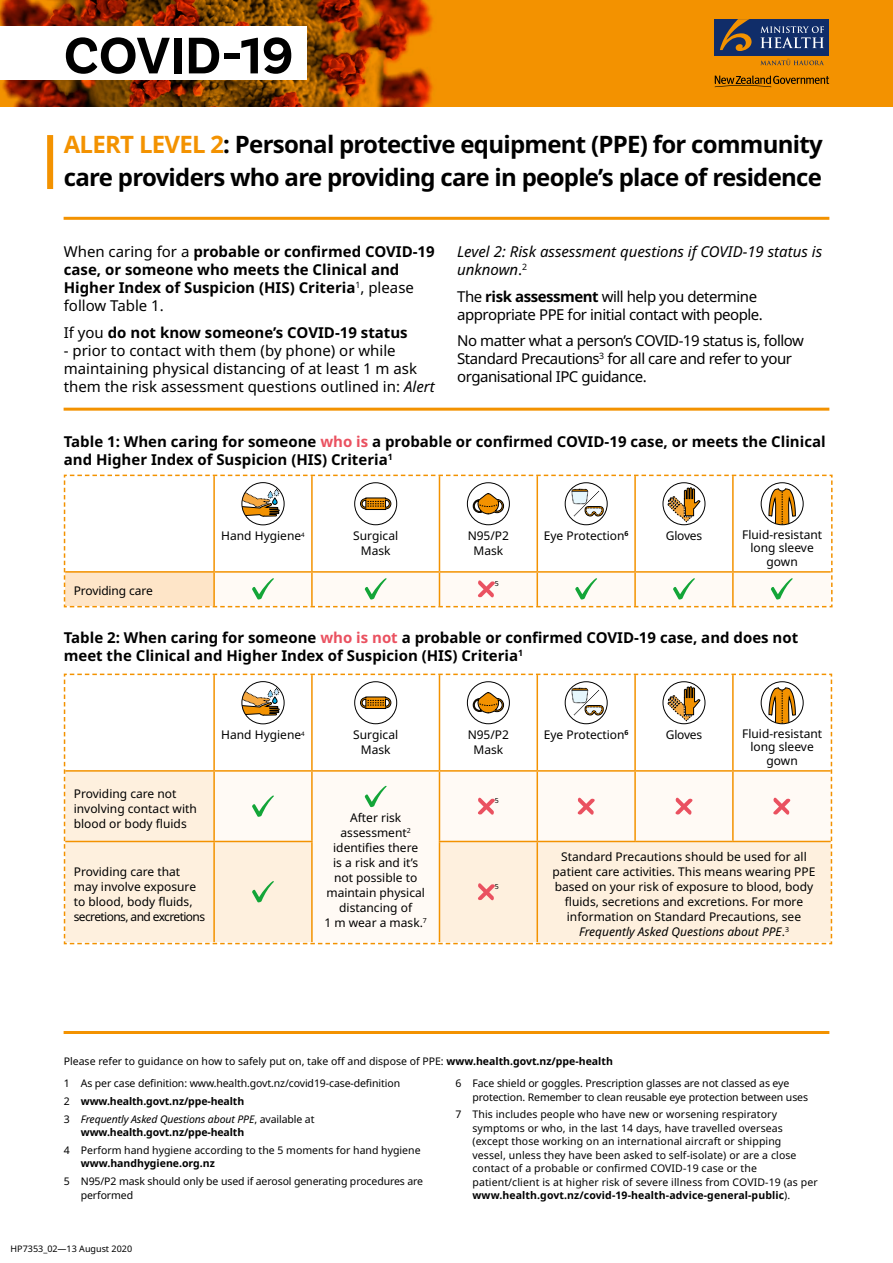
<style>
.page{position:relative;width:893px;height:1263px;background:#fff}
.page>*{position:absolute;margin:0;border:0;box-sizing:border-box;transform-origin:0 0}
.t1{font:700 54px "Basic Sans";color:#000}
.Head_-_0{font:700 24px/33px "Noto Sans";letter-spacing:-.03em;color:#000}
.Body{font:700 15px/18px "Noto Sans";color:#000}
.Body-2{font:15px/18px "Noto Sans";letter-spacing:-.03em;color:#000}
.Body-3{font:15px/18px "Noto Sans";color:#000}
.Body-4{font:italic 15px/18px "Noto Sans";color:#000}
.Table_-_8{font:12px/15px "Noto Sans";color:#000;text-align:center}
.Body-5{font:12px/15px "Noto Sans";color:#000;text-align:center}
.Table_-_8-2{font:10.5px/13.5px "Noto Sans";color:#000}
.Table_-_8-3{font:italic 10.5px/13.5px "Noto Sans";letter-spacing:-.01em;color:#000}
.Table_-_8-4{font:700 10.5px "Noto Sans";letter-spacing:-.01em;color:#000}
.Body-6{font:9px "Noto Sans";color:#000}
.Table_-_8-5{font:7.05px "Noto Sans";color:#000}
.s1{color:#f39200}
.s2{font-weight:400}
.s3{font-style:italic}
.s4{font-style:normal}
.s5{font-weight:700}
.s6{color:#ea5160}
.s7{font-weight:700;font-style:normal}
</style>
<div class="page">
<svg style="left:63px;top:673px;width:770px;height:272px"></svg>
<svg style="left:63px;top:474px;width:770px;height:134px"></svg>
<div style="left:0;top:0;width:893px;height:106px;background:#f39200"></div>
<img style="left:0;top:0;width:433px;height:106px">
<div style="left:715px;top:19px;width:114px;height:37px;background:#102d69"></div>
<svg style="left:760px;top:26px;width:64px;height:22px"></svg>
<svg style="left:760px;top:59px;width:64px;height:6px"></svg>
<svg style="left:720px;top:19px;width:32px;height:32px"></svg>
<svg style="left:715px;top:76px;width:114px;height:11px"></svg>
<div style="left:0;top:27px;width:306px;height:53px;background:#fff"></div>
<hr style="left:64px;top:1031px;width:765px;height:3px;background:#f39200">
<hr style="left:64px;top:408px;width:765px;height:3px;background:#f39200">
<hr style="left:64px;top:217px;width:765px;height:3px;background:#f39200">
<div style="left:47px;top:135px;width:6px;height:54px;background:#f39200"></div>
<p class="t1" style="left:64px;top:23px;width:231px">COVID-19</p>
<p class="Head_-_0" style="left:64px;top:129px;width:760px"><span class="s1">ALERT LEVEL 2</span>: Personal protective equipment (PPE) for community care providers who are providing care in people’s place of residence</p>
<p class="Body" style="left:64px;top:243px;width:372px"><span class="s2">When caring for a</span> probable or confirmed COVID-19 case, or someone who meets the Clinical and Higher Index of Suspicion (HIS) Criteria<sup>1</sup><span class="s2">, please follow Table 1.</span></p>
<p class="Body" style="left:64px;top:324px;width:345px"><span class="s2">If you</span> do not know someone’s COVID-19 status</p>
<p class="Body-3" style="left:64px;top:342px;width:372px">- prior to contact with them (by phone) or while maintaining physical distancing of at least 1 m ask them the risk assessment questions outlined in: <span class="s3">Alert</span></p>
<p class="Body-4" style="left:457px;top:243px;width:367px">Level 2: Risk assessment questions if COVID-19 status is unknown<span class="s4">.</span><sup>2</sup></p>
<p class="Body-2" style="left:457px;top:288px;width:307px">The <span class="s5">risk assessment</span> will help you determine appropriate PPE for initial contact with people.</p>
<p class="Body-2" style="left:457px;top:332px;width:348px">No matter what a person’s COVID-19 status is, follow<br>Standard Precautions<sup>3</sup> for all care and refer to your organisational IPC guidance.</p>
<p class="Body" style="left:64px;top:432px;width:763px">Table 1: When caring for someone <span class="s6">who is</span> a probable or confirmed COVID-19 case, or meets the Clinical and Higher Index of Suspicion (HIS) Criteria<sup>1</sup></p>
<p class="Table_-_8" style="left:74px;top:584px;width:80px">Providing care</p>
<p class="Table_-_8" style="left:221px;top:528px;width:85px">Hand Hygiene<sup>4</sup></p>
<p class="Table_-_8" style="left:353px;top:528px;width:46px">Surgical<br>Mask</p>
<p class="Table_-_8" style="left:468px;top:528px;width:43px">N95/P2<br>Mask</p>
<p class="Table_-_8" style="left:544px;top:528px;width:86px">Eye Protection<sup>6</sup></p>
<p class="Table_-_8" style="left:666px;top:528px;width:38px">Gloves</p>
<p class="Table_-_8" style="left:742px;top:528px;width:81px;line-height:13.5px">Fluid-resistant long sleeve gown</p>
<p class="Table_-_8-5" style="left:495px;top:578px;width:6px">5</p>
<p class="Body" style="left:64px;top:629px;width:736px">Table 2: When caring for someone <span class="s6">who is not</span> a probable or confirmed COVID-19 case, and does not meet the Clinical and Higher Index of Suspicion (HIS) Criteria<sup>1</sup></p>
<p class="Table_-_8" style="left:74px;top:786px;width:125px;text-align:left">Providing care not involving contact with blood or body fluids</p>
<p class="Table_-_8" style="left:74px;top:864px;width:133px;text-align:left">Providing care that may involve exposure to blood, body fluids, secretions, and excretions</p>
<p class="Table_-_8" style="left:221px;top:727px;width:85px">Hand Hygiene<sup>4</sup></p>
<p class="Table_-_8" style="left:353px;top:727px;width:46px">Surgical<br>Mask</p>
<p class="Table_-_8" style="left:468px;top:727px;width:43px">N95/P2<br>Mask</p>
<p class="Table_-_8" style="left:544px;top:727px;width:86px">Eye Protection<sup>6</sup></p>
<p class="Table_-_8" style="left:666px;top:727px;width:38px">Gloves</p>
<p class="Table_-_8" style="left:742px;top:727px;width:81px;line-height:13.5px">Fluid-resistant long sleeve gown</p>
<p class="Body-5" style="left:324px;top:810px;width:104px">After risk assessment<sup>2 </sup>identifies there<br>is a risk and it’s not possible to maintain physical distancing of<br>1 m wear a mask.<sup>7</sup></p>
<p class="Table_-_8-5" style="left:495px;top:796px;width:6px">5</p>
<p class="Table_-_8-5" style="left:495px;top:881px;width:6px">5</p>
<p class="Table_-_8" style="left:553px;top:849px;width:264px">Standard Precautions should be used for all patient care activities. This means wearing PPE based on your risk of exposure to blood, body fluids, secretions and excretions. For more information on Standard Precautions, see <span class="s3">Frequently Asked Questions about PPE</span>.<sup>3</sup></p>
<p class="Table_-_8-2" style="left:64px;top:1055px;width:551px">Please refer to guidance on how to safely put on, take off and dispose of PPE: <span class="s5">www.health.govt.nz/ppe-health</span></p>
<p class="Table_-_8-2" style="left:64px;top:1077px;width:338px">1 As per case definition: www.health.govt.nz/covid19-case-definition</p>
<p class="Table_-_8-4" style="left:64px;top:1094px;width:182px"><span class="s2">2</span> www.health.govt.nz/ppe-health</p>
<p class="Table_-_8-3" style="left:81px;top:1112px;width:235px;text-indent:-17px"><span class="s4">3</span> Frequently Asked Questions about PPE<span class="s4">, available at </span><span class="s7">www.health.govt.nz/ppe-health</span></p>
<p class="Table_-_8-2" style="left:81px;top:1143px;width:341px;text-indent:-17px">4 Perform hand hygiene according to the 5 moments for hand hygiene <span class="s5">www.handhygiene.org.nz</span></p>
<p class="Table_-_8-2" style="left:81px;top:1175px;width:344px;text-indent:-17px">5 N95/P2 mask should only be used if aerosol generating procedures are performed</p>
<p class="Table_-_8-2" style="left:472px;top:1077px;width:337px;text-indent:-17px">6 Face shield or goggles. Prescription glasses are not classed as eye protection. Remember to clean reusable eye protection between uses</p>
<p class="Table_-_8-2" style="left:472px;top:1108px;width:347px;text-indent:-17px">7 This includes people who have new or worsening respiratory symptoms or who, in the last 14 days, have travelled overseas (except those working on an international aircraft or shipping<br>vessel, unless they have been asked to self-isolate) or are a close contact of a probable or confirmed COVID-19 case or the patient/client is at higher risk of severe illness from COVID-19 (as per <span class="s5">www.health.govt.nz/covid-19-health-advice-general-public</span>).</p>
<p class="Body-6" style="left:11px;top:1243px;width:123px">HP7353_02—13 August 2020</p>
</div>
